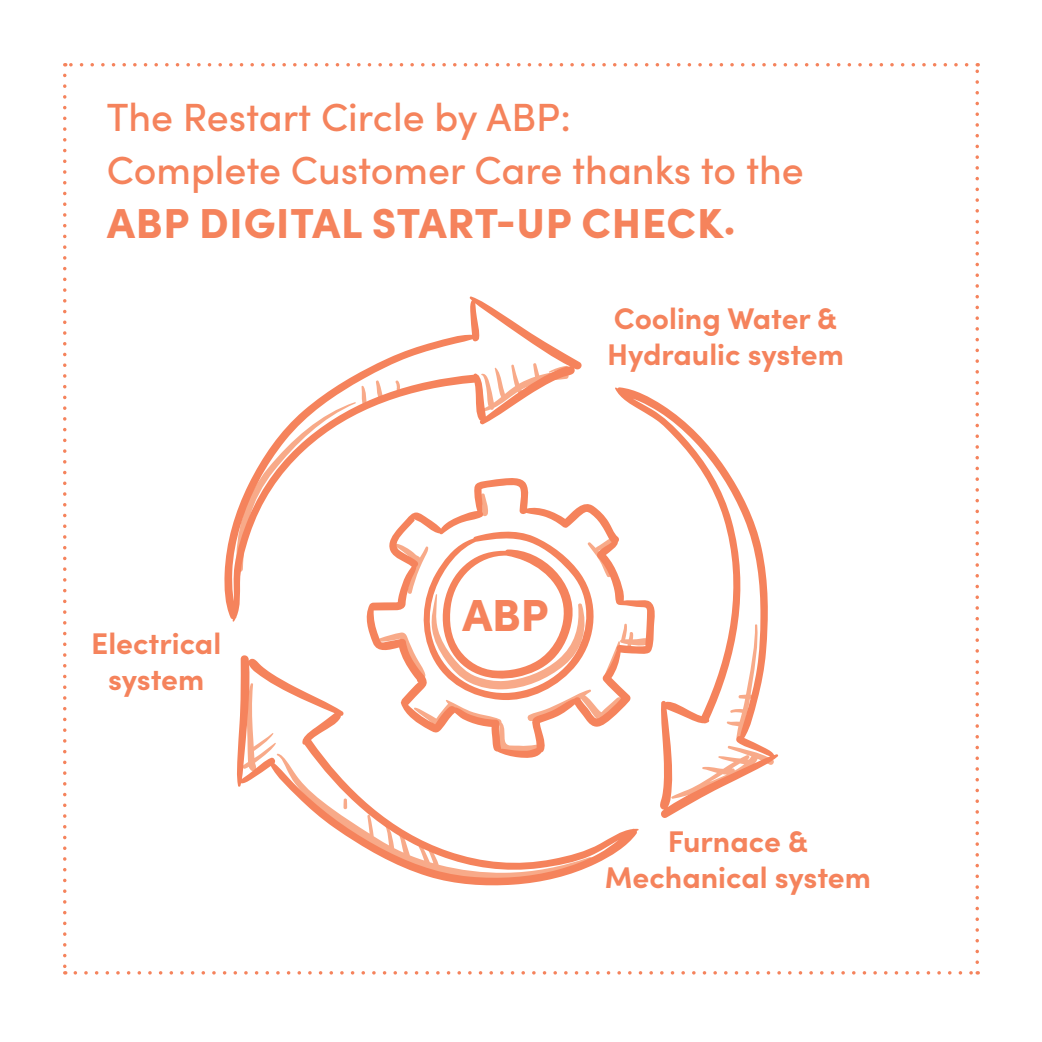
<style>
.page{position:relative;width:1042px;height:1042px;background:#fff}
.page>*{position:absolute;margin:0;border:0;box-sizing:border-box;transform-origin:0 0}
.t1{font:900 44.98px "Sofia Pro";color:#f5835c}
.t2{font:900 42px "Sofia Pro";letter-spacing:.02em;color:#f5835c}
.t3{font:500 39.38px/53.4px "Sofia Pro";color:#f5835c}
.t4{font:700 29.93px/36.1px "Sofia Pro";color:#f5835c;text-align:center}
</style>
<div class="page">
<svg style="left:63px;top:75px;width:3px;height:899px"></svg>
<svg style="left:75px;top:971px;width:903px;height:3px"></svg>
<svg style="left:975px;top:63px;width:4px;height:899px"></svg>
<svg style="left:65px;top:63px;width:901px;height:4px"></svg>
<svg style="left:224px;top:296px;width:355px;height:326px"></svg>
<svg style="left:651px;top:398px;width:127px;height:420px"></svg>
<svg style="left:235px;top:362px;width:416px;height:519px"></svg>
<svg style="left:363px;top:476px;width:294px;height:283px"></svg>
<h3 class="t3" style="left:107px;top:88px;width:699px">The Restart Circle by ABP:<br>Complete Customer Care thanks to the</h3>
<h2 class="t2" style="left:107px;top:190px;width:630px">ABP DIGITAL START-UP CHECK.</h2>
<p class="t4" style="left:91px;top:623px;width:132px">Electrical system</p>
<p class="t4" style="left:607px;top:298px;width:238px;text-align:left">Cooling Water &amp;<br>Hydraulic system</p>
<h1 class="t1" style="left:462px;top:579px;width:88px">ABP</h1>
<p class="t4" style="left:605px;top:821px;width:267px">Furnace &amp;<br>Mechanical system</p>
</div>
